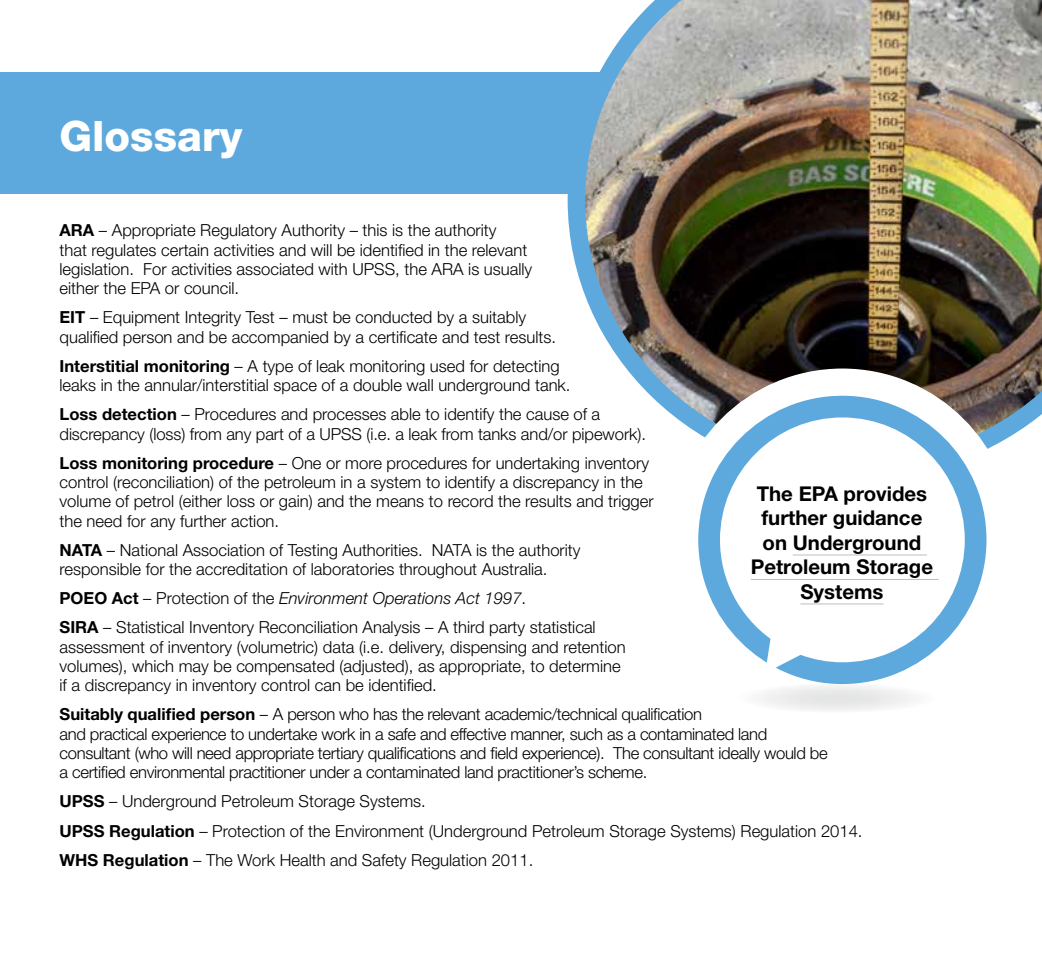
<style>
.page{position:relative;width:1042px;height:953px;background:#fff}
.page>*{position:absolute;margin:0;border:0;box-sizing:border-box;transform-origin:0 0}
.t1{font:800 42px "Helvetica Neue";color:#fff}
.t2{font:700 20.47px/24.5px "Helvetica Neue";color:#000;text-align:center}
.t3{font:300 16.62px/19.2px "Helvetica Neue";color:#000}
.t4{font:300 16.62px/19.2px "Helvetica Neue";letter-spacing:-.02em;color:#000}
.t5{font:italic 300 16.62px "Helvetica Neue";color:#000}
.s1{font-weight:700}
.s2{font-weight:700;font-style:normal}
.s3{font-style:normal}
</style>
<div class="page">
<div style="left:0;top:72px;width:1042px;height:121px;background:#5da9dd"></div>
<img style="left:559px;top:0;width:483px;height:449px">
<svg style="left:685px;top:382px;width:315px;height:315px;fill:#5da9dd"></svg>
<div style="left:671px;top:368px;width:342px;height:343px;border:27px solid #fff;border-radius:50%"></div>
<svg style="left:720px;top:417px;width:245px;height:256px"></svg>
<hr style="left:793px;top:554px;width:134px;height:1px;background:#bcbec0">
<hr style="left:751px;top:579px;width:188px;height:1px;background:#bcbec0">
<hr style="left:800px;top:603px;width:83px;height:1px;background:#bcbec0">
<div style="left:737px;top:683px;width:199px;height:29px;background:#f1f1f1;border-radius:50%"></div>
<h2 class="t1" style="left:60px;top:111px;width:184px">Glossary</h2>
<p class="t3" style="left:60px;top:220px;width:474px"><span class="s1">ARA</span> – Appropriate Regulatory Authority – this is the authority<br>that regulates certain activities and will be identified in the relevant legislation. For activities associated with UPSS, the ARA is usually either the EPA or council.</p>
<p class="t3" style="left:60px;top:307px;width:498px"><span class="s1">EIT</span> – Equipment Integrity Test – must be conducted by a suitably qualified person and be accompanied by a certificate and test results.</p>
<p class="t3" style="left:60px;top:356px;width:512px"><span class="s1">Interstitial monitoring</span> – A type of leak monitoring used for detecting leaks in the annular/interstitial space of a double wall underground tank.</p>
<p class="t3" style="left:60px;top:404px;width:588px"><span class="s1">Loss detection</span> – Procedures and processes able to identify the cause of a discrepancy (loss) from any part of a UPSS (i.e. a leak from tanks and/or pipework).</p>
<p class="t3" style="left:60px;top:453px;width:596px"><span class="s1">Loss monitoring procedure</span> – One or more procedures for undertaking inventory control (reconciliation) of the petroleum in a system to identify a discrepancy in the volume of petrol (either loss or gain) and the means to record the results and trigger the need for any further action.</p>
<p class="t3" style="left:60px;top:540px;width:522px"><span class="s1">NATA</span> – National Association of Testing Authorities. NATA is the authority responsible for the accreditation of laboratories throughout Australia.</p>
<p class="t5" style="left:60px;top:588px;width:468px"><span class="s2">POEO Act</span> <span class="s3">– Protection of the</span> Environment Operations Act 1997<span class="s3">.</span></p>
<p class="t3" style="left:60px;top:617px;width:567px"><span class="s1">SIRA</span> – Statistical Inventory Reconciliation Analysis – A third party statistical assessment of inventory (volumetric) data (i.e. delivery, dispensing and retention volumes), which may be compensated (adjusted), as appropriate, to determine if a discrepancy in inventory control can be identified.</p>
<p class="t4" style="left:60px;top:704px;width:769px"><span class="s1">Suitably qualified person</span> – A person who has the relevant academic/technical qualification<br>and practical experience to undertake work in a safe and effective manner, such as a contaminated land consultant (who will need appropriate tertiary qualifications and field experience). The consultant ideally would be a certified environmental practitioner under a contaminated land practitioner’s scheme.</p>
<p class="t3" style="left:60px;top:791px;width:368px"><span class="s1">UPSS</span> – Underground Petroleum Storage Systems.</p>
<p class="t3" style="left:60px;top:820px;width:804px"><span class="s1">UPSS Regulation</span> – Protection of the Environment (Underground Petroleum Storage Systems) Regulation 2014.</p>
<p class="t3" style="left:60px;top:849px;width:475px"><span class="s1">WHS Regulation</span> – The Work Health and Safety Regulation 2011.</p>
<p class="t2" style="left:751px;top:480px;width:184px">The EPA provides further guidance on Underground<br>Petroleum Storage<br>Systems</p>
</div>
